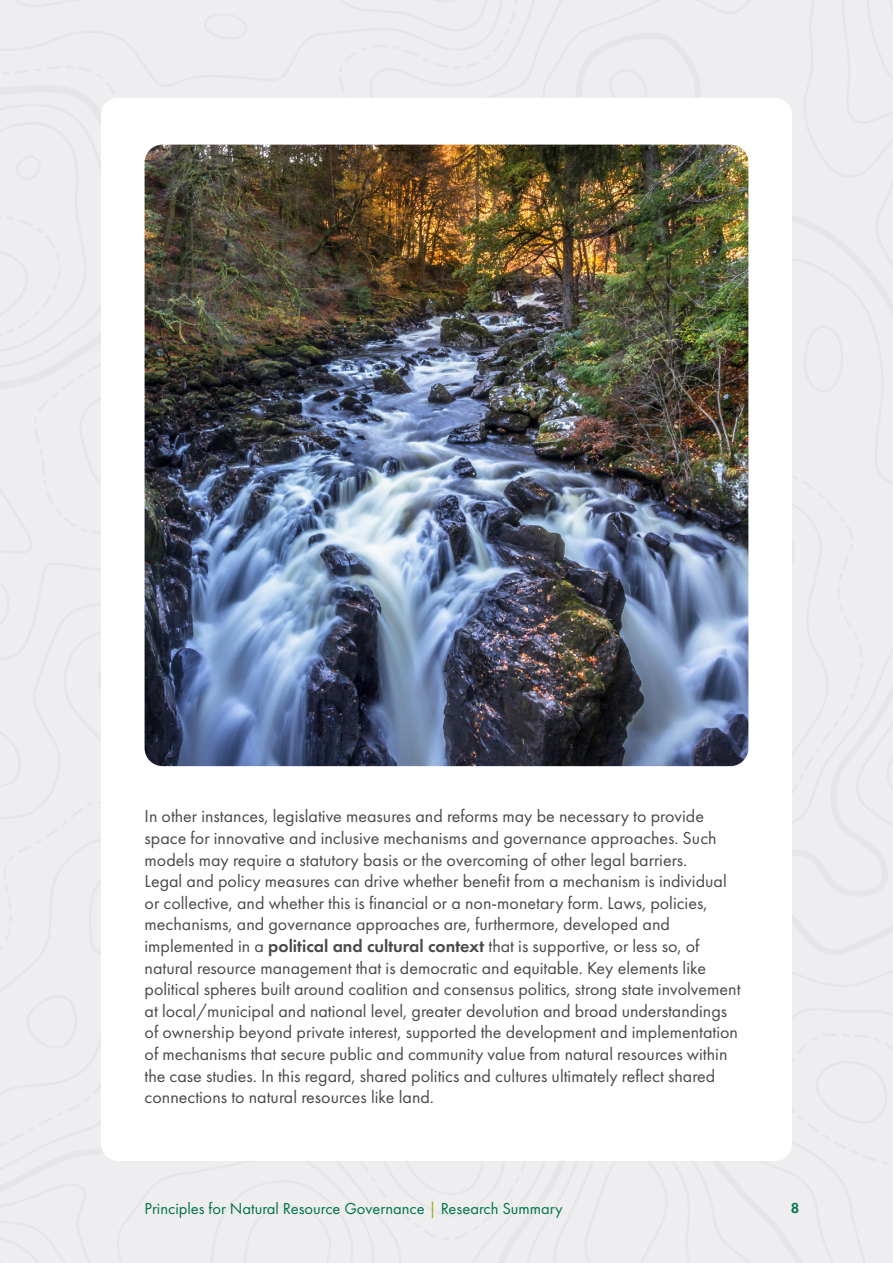
<style>
.page{position:relative;width:893px;height:1263px;background:#fff}
.page>*{position:absolute;margin:0;border:0;box-sizing:border-box;transform-origin:0 0}
.t1{font:18px/21.6px "Futura PT";color:#4a4a49}
.t2{font:16.5px "Futura PT";color:#007449}
.t3{font:600 15px "Futura PT";color:#007449}
.s1{font-weight:600}
.s2{color:#95ad0d}
</style>
<div class="page">
<div style="left:540px;top:0;width:228px;height:98px;background:#eeeef0"></div>
<div style="left:792px;top:975px;width:101px;height:32px;background:#eeeef0"></div>
<div style="left:0;top:0;width:507px;height:67px;background:#eeeef0"></div>
<svg style="left:698px;top:1161px;width:41px;height:102px"></svg>
<svg style="left:4px;top:0;width:125px;height:9px"></svg>
<svg style="left:331px;top:0;width:160px;height:34px"></svg>
<div style="left:739px;top:1007px;width:154px;height:256px;background:#eeeef0"></div>
<svg style="left:202px;top:12px;width:48px;height:30px"></svg>
<svg style="left:792px;top:250px;width:101px;height:725px"></svg>
<div style="left:0;top:67px;width:698px;height:1196px;background:#eeeef0"></div>
<div style="left:798px;top:0;width:95px;height:395px;background:#eeeef0"></div>
<div style="left:101px;top:98px;width:691px;height:1063px;background:#fff;border-radius:17px"></div>
<img style="left:145px;top:145px;width:603px;height:621px">
<p class="t1" style="left:145px;top:805px;width:597px">In other instances, legislative measures and reforms may be necessary to provide space for innovative and inclusive mechanisms and governance approaches. Such models may require a statutory basis or the overcoming of other legal barriers.<br>Legal and policy measures can drive whether benefit from a mechanism is individual or collective, and whether this is financial or a non-monetary form. Laws, policies, mechanisms, and governance approaches are, furthermore, developed and implemented in a <span class="s1">political and cultural context</span> that is supportive, or less so, of natural resource management that is democratic and equitable. Key elements like political spheres built around coalition and consensus politics, strong state involvement at local/municipal and national level, greater devolution and broad understandings of ownership beyond private interest, supported the development and implementation of mechanisms that secure public and community value from natural resources within the case studies. In this regard, shared politics and cultures ultimately reflect shared connections to natural resources like land.</p>
<p class="t2" style="left:145px;top:1198px;width:420px">Principles for Natural Resource Governance <span class="s2">|</span> Research Summary</p>
<p class="t3" style="left:791px;top:1198px;width:10px">8</p>
</div>
